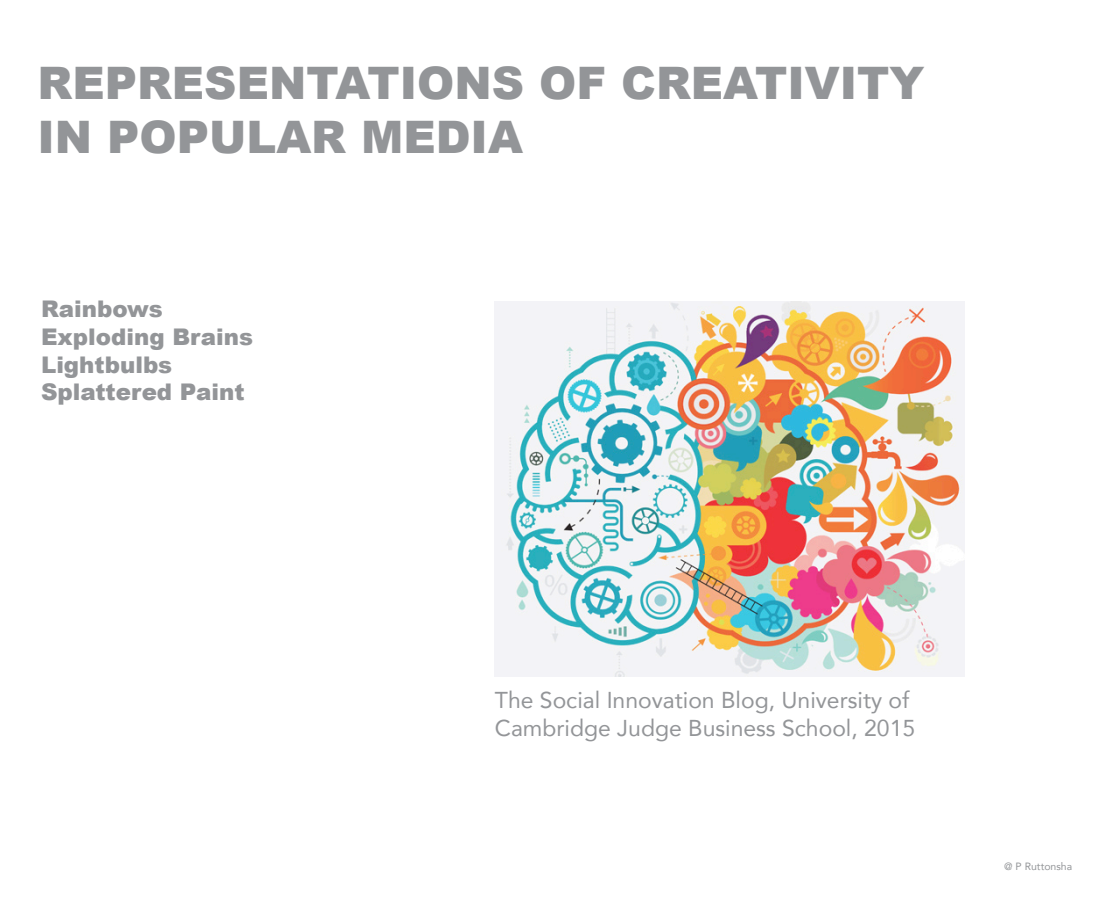
<style>
.page{position:relative;width:1113px;height:903px;background:#fff}
.page>*{position:absolute;margin:0;border:0;box-sizing:border-box;transform-origin:0 0}
.t1{font:900 44.8px "Arial";color:#939598}
.t2{font:22.93px "Avenir";color:#939598}
.t3{font:900 22.93px "Arial";color:#939598}
.t4{font:10.5px "Avenir";color:#939598}
</style>
<div class="page">
<img style="left:495px;top:301px;width:469px;height:375px">
<p class="t1" style="left:38px;top:50px;width:888px">REPRESENTATIONS OF CREATIVITY</p>
<p class="t1" style="left:38px;top:104px;width:487px">IN POPULAR MEDIA</p>
<p class="t3" style="left:41px;top:293px;width:123px">Rainbows</p>
<p class="t3" style="left:41px;top:320px;width:213px">Exploding Brains</p>
<p class="t3" style="left:41px;top:348px;width:133px">Lightbulbs</p>
<p class="t3" style="left:41px;top:375px;width:205px">Splattered Paint</p>
<p class="t2" style="left:495px;top:682px;width:416px">The Social Innovation Blog, University of</p>
<p class="t2" style="left:495px;top:709px;width:422px">Cambridge Judge Business School, 2015</p>
<p class="t4" style="left:1004px;top:857px;width:69px">@ P Ruttonsha</p>
</div>
